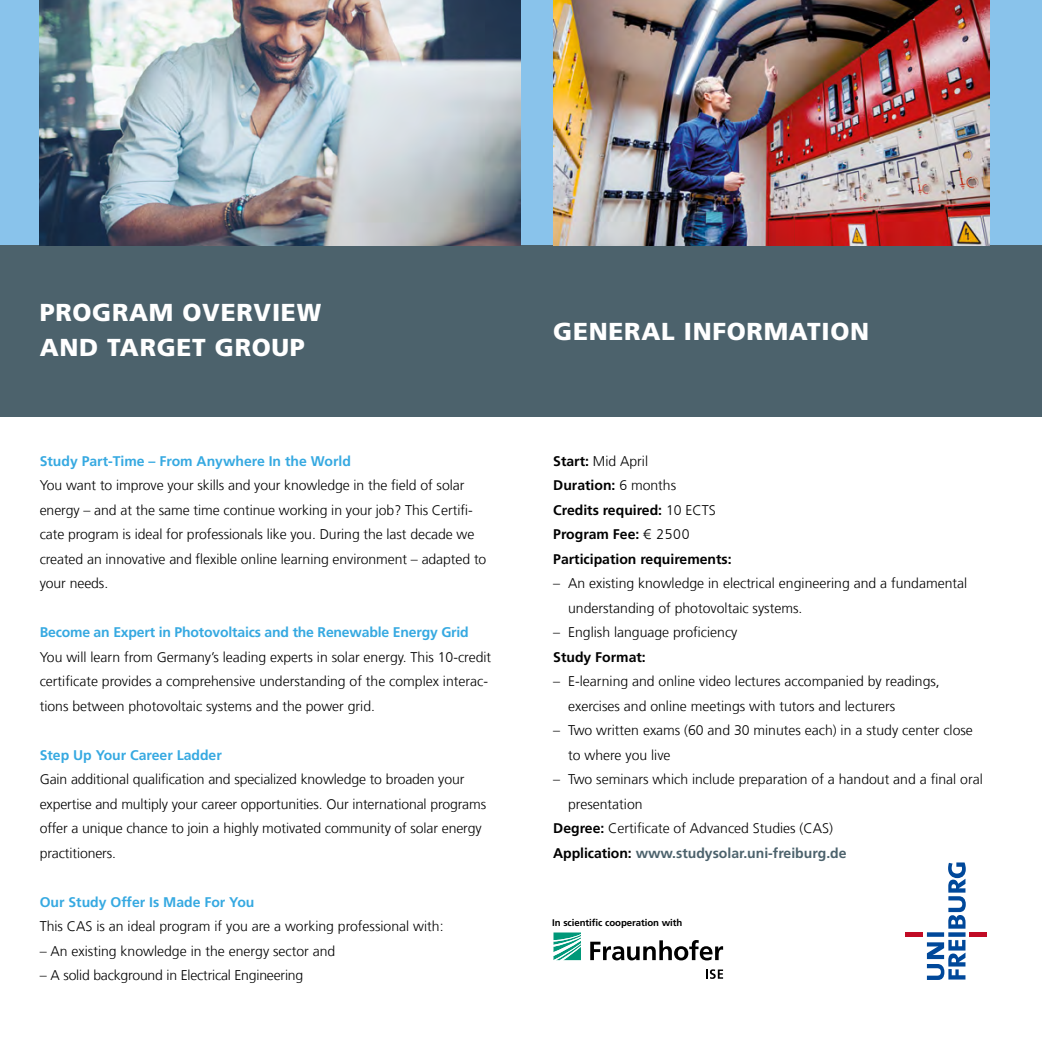
<style>
.page{position:relative;width:1042px;height:1042px;background:#fff}
.page>*{position:absolute;margin:0;border:0;box-sizing:border-box;transform-origin:0 0}
.t1{font:900 24.5px/35px "Frutiger LT Com";letter-spacing:.03em;color:#fff}
.t2{font:300 14px/24.5px "Frutiger LT Com";color:#000}
.t3{font:700 14px "Frutiger LT Com";color:#36a9e1}
.t4{font:700 14px/24.5px "Frutiger LT Com";color:#000}
.t5{font:700 14px "Frutiger LT Com";color:#4c626c}
.t6{font:700 9.62px "Frutiger LT Com";letter-spacing:-.005em;color:#000}
.s1{font-weight:300}
.s2{font-weight:700}
.s3{color:#000}
</style>
<div class="page">
<div style="left:0;top:0;width:1042px;height:245px;background:#89c3eb"></div>
<div style="left:0;top:245px;width:1042px;height:172px;background:#4c626c"></div>
<img style="left:553px;top:0;width:437px;height:245px">
<svg style="left:927px;top:862px;width:39px;height:118px"></svg>
<div style="left:969px;top:932px;width:18px;height:5px;background:#c10b25"></div>
<div style="left:905px;top:932px;width:18px;height:5px;background:#c10b25"></div>
<svg style="left:553px;top:932px;width:28px;height:28px"></svg>
<svg style="left:590px;top:940px;width:133px;height:20px"></svg>
<svg style="left:706px;top:969px;width:17px;height:10px"></svg>
<img style="left:40px;top:0;width:481px;height:245px">
<h1 class="t1" style="left:40px;top:295px;width:283px">PROGRAM OVERVIEW<br>AND TARGET GROUP</h1>
<p class="t3" style="left:40px;top:453px;width:313px">Study Part-Time – From Anywhere In the World</p>
<p class="t2" style="left:40px;top:473px;width:448px">You want to improve your skills and your knowledge in the field of solar energy – and at the same time continue working in your job? This Certifi&shy;cate program is ideal for professionals like you. During the last decade we created an innovative and flexible online learning environment – adapted to your needs.</p>
<p class="t3" style="left:40px;top:624px;width:431px">Become an Expert in Photovoltaics and the Renewable Energy Grid</p>
<p class="t2" style="left:40px;top:645px;width:453px">You will learn from Germany’s leading experts in solar energy. This 10-credit certificate provides a comprehensive understanding of the complex interac&shy;tions between photovoltaic systems and the power grid.</p>
<p class="t3" style="left:40px;top:747px;width:184px">Step Up Your Career Ladder</p>
<p class="t2" style="left:40px;top:767px;width:448px">Gain additional qualification and specialized knowledge to broaden your expertise and multiply your career opportunities. Our international programs offer a unique chance to join a highly motivated community of solar energy practitioners.</p>
<p class="t3" style="left:40px;top:894px;width:216px">Our Study Offer Is Made For You</p>
<p class="t2" style="left:40px;top:914px;width:405px">This CAS is an ideal program if you are a working professional with:</p>
<p class="t2" style="left:40px;top:939px;width:297px">– An existing knowledge in the energy sector and</p>
<p class="t2" style="left:40px;top:963px;width:265px">– A solid background in Electrical Engineering</p>
<h1 class="t1" style="left:553px;top:314px;width:317px">GENERAL INFORMATION</h1>
<p class="t4" style="left:553px;top:449px;width:180px">Start: <span class="s1">Mid April<br></span>Duration: <span class="s1">6 months<br></span>Credits required: <span class="s1">10 ECTS<br></span>Program Fee: <span class="s1">€ 2500<br></span>Participation requirements:</p>
<p class="t2" style="left:568px;top:571px;width:401px;text-indent:-15px">– An existing knowledge in electrical engineering and a fundamental understanding of photovoltaic systems.</p>
<p class="t2" style="left:553px;top:620px;width:186px">– English language proficiency</p>
<p class="t4" style="left:553px;top:645px;width:94px">Study Format:</p>
<p class="t2" style="left:568px;top:669px;width:373px;text-indent:-15px">– E-learning and online video lectures accompanied by readings, exercises and online meetings with tutors and lecturers</p>
<p class="t2" style="left:568px;top:718px;width:406px;text-indent:-15px">– Two written exams (60 and 30 minutes each) in a study center close to where you live</p>
<p class="t2" style="left:553px;top:767px;width:431px">– Two seminars which include preparation of a handout and a final oral</p>
<p class="t2" style="left:568px;top:792px;width:76px">presentation</p>
<p class="t2" style="left:553px;top:816px;width:281px"><span class="s2">Degree:</span> Certificate of Advanced Studies (CAS)</p>
<p class="t5" style="left:553px;top:845px;width:295px"><span class="s3">Application:</span> www.studysolar.uni-freiburg.de</p>
<p class="t6" style="left:552px;top:917px;width:132px">In scientific cooperation with</p>
</div>
